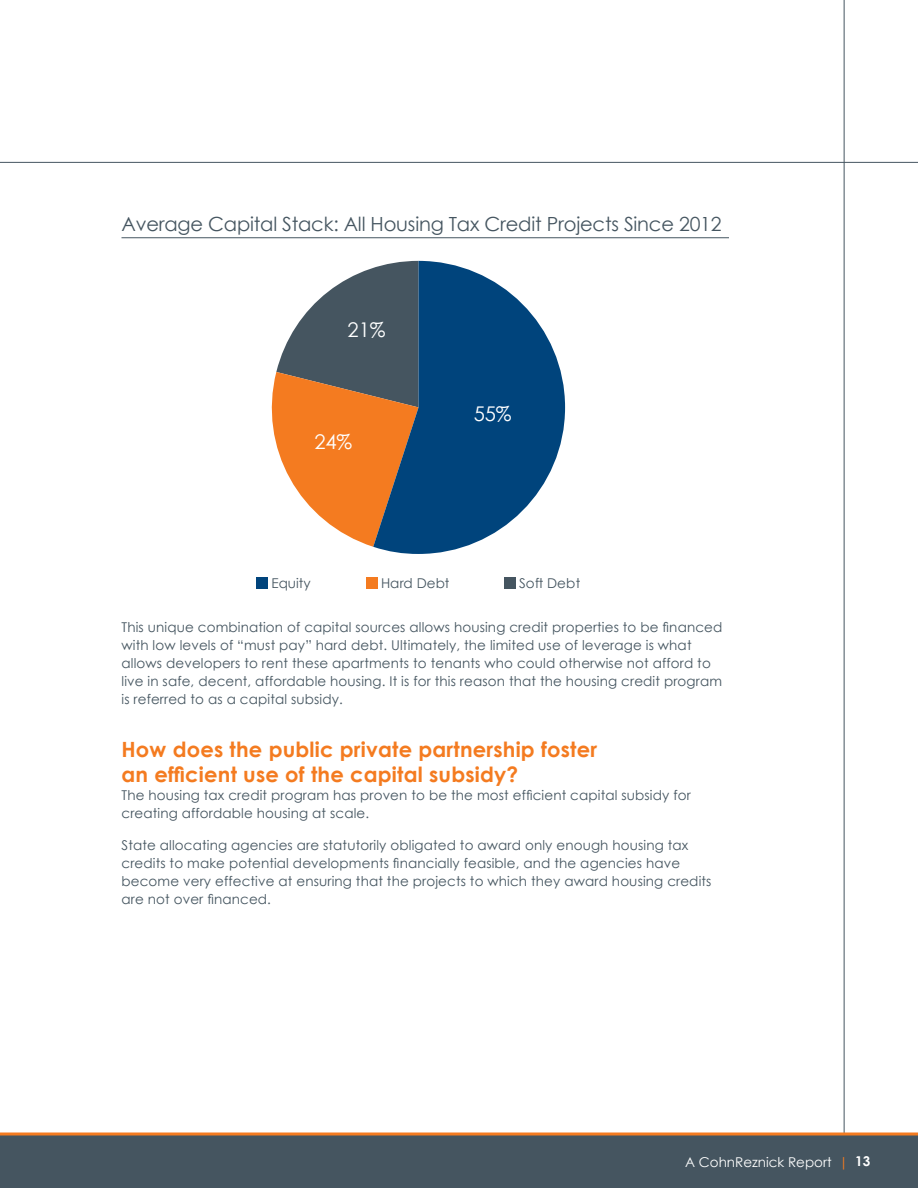
<style>
.page{position:relative;width:918px;height:1188px;background:#fff}
.page>*{position:absolute;margin:0;border:0;box-sizing:border-box;transform-origin:0 0}
.t1{font:700 21px/25.5px "Century Gothic";letter-spacing:.01em;color:#f47b20}
.t2{font:20.25px "Century Gothic";color:#fff}
.t3{font:19.5px "Century Gothic";letter-spacing:-.01em;color:#455560}
.t4{font:13.5px/18px "Century Gothic";letter-spacing:.01em;color:#455560}
.t5{font:13.5px "Century Gothic";color:#fff}
.t6{font:13.5px "Century Gothic";letter-spacing:-.01em;color:#455560}
.s1{color:#f47b20}
.s2{font-weight:700}
</style>
<div class="page">
<div style="left:0;top:1134px;width:918px;height:54px;background:#455560"></div>
<hr style="left:122px;top:237px;width:607px;height:1px;background:#455560">
<div style="left:257px;top:577px;width:11px;height:11px;background:#00447c"></div>
<div style="left:504px;top:577px;width:12px;height:11px;background:#455560"></div>
<div style="left:366px;top:577px;width:11px;height:11px;background:#f47b20"></div>
<svg style="left:271px;top:268px;width:102px;height:279px"></svg>
<svg style="left:373px;top:261px;width:192px;height:293px;fill:#00447c"></svg>
<hr style="left:0;top:162px;width:918px;height:1px;background:#455560">
<hr style="left:844px;top:0;width:1px;height:1134px;background:#455560">
<svg style="left:0;top:1132px;width:918px;height:4px;background:#df8643"></svg>
<h3 class="t3" style="left:122px;top:210px;width:602px">Average Capital Stack: All Housing Tax Credit Projects Since 2012</h3>
<h2 class="t2" style="left:348px;top:316px;width:39px">21%</h2>
<h2 class="t2" style="left:314px;top:428px;width:39px">24%</h2>
<h2 class="t2" style="left:474px;top:399px;width:39px">55%</h2>
<p class="t4" style="left:271px;top:574px;width:41px">Equity</p>
<p class="t6" style="left:381px;top:574px;width:70px">Hard Debt</p>
<p class="t4" style="left:519px;top:574px;width:62px">Soft Debt</p>
<p class="t4" style="left:122px;top:618px;width:602px">This unique combination of capital sources allows housing credit properties to be financed with low levels of “must pay” hard debt. Ultimately, the limited use of leverage is what allows developers to rent these apartments to tenants who could otherwise not afford to live in safe, decent, affordable housing. It is for this reason that the housing credit program is referred to as a capital subsidy.</p>
<h1 class="t1" style="left:122px;top:736px;width:477px">How does the public private partnership foster an efficient use of the capital subsidy?</h1>
<p class="t4" style="left:122px;top:786px;width:571px">The housing tax credit program has proven to be the most efficient capital subsidy for creating affordable housing at scale.</p>
<p class="t4" style="left:122px;top:836px;width:591px">State allocating agencies are statutorily obligated to award only enough housing tax credits to make potential developments financially feasible, and the agencies have become very effective at ensuring that the projects to which they award housing credits are not over financed.</p>
<p class="t5" style="left:685px;top:1152px;width:187px">A CohnReznick Report <span class="s1">|</span> <span class="s2">13</span></p>
</div>
